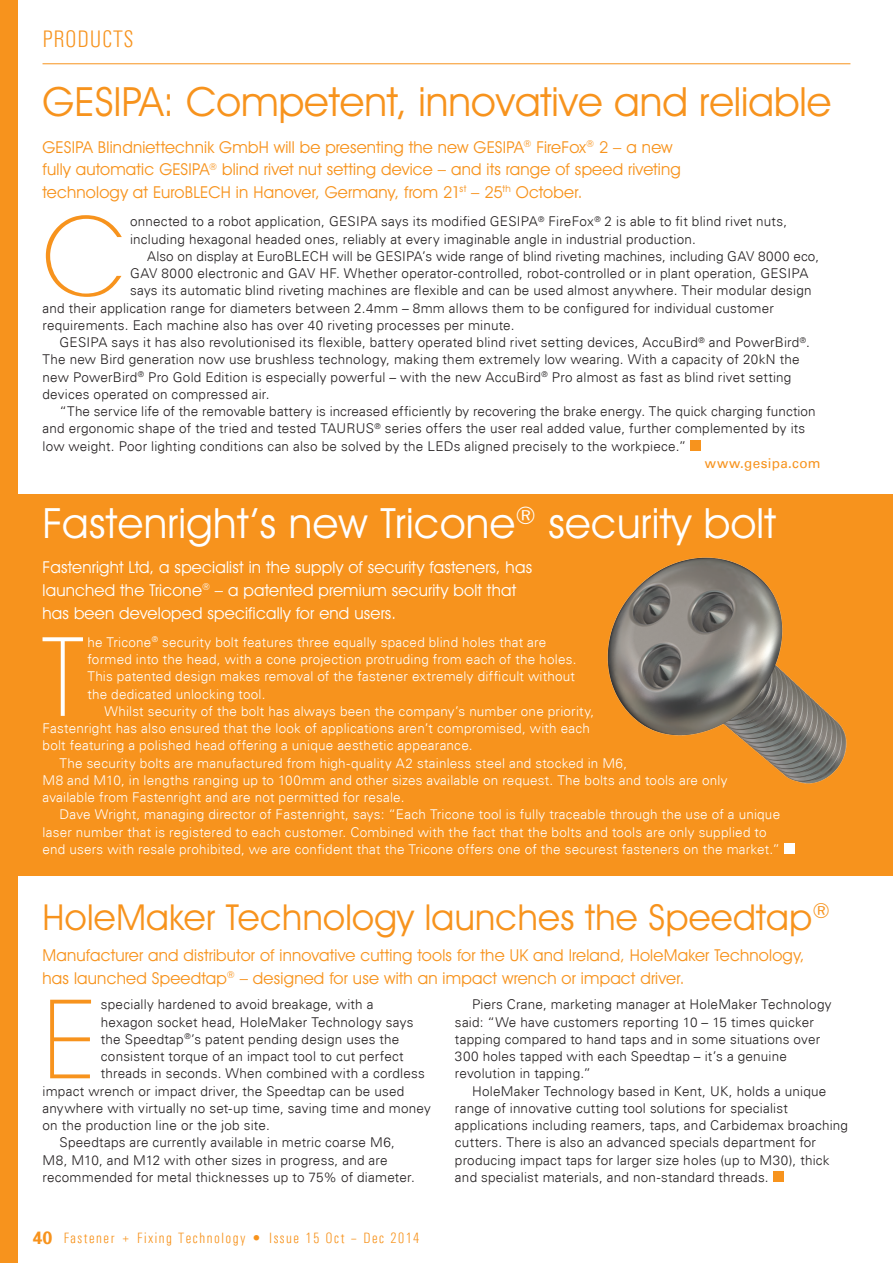
<style>
.page{position:relative;width:893px;height:1263px;background:#fff}
.page>*{position:absolute;margin:0;border:0;box-sizing:border-box;transform-origin:0 0}
.t1{font:200 110.55px "Avant Garde IT Cby BT";color:#f7931d}
.t2{font:200 110.55px "Avant Garde IT Cby BT";color:#fff}
.t3{font:42px "Avant Garde IT Cby BT";letter-spacing:.01em;color:#fff}
.t4{font:40.5px "Avant Garde IT Cby BT";color:#f7931d}
.t5{font:36px "Avant Garde IT Cby BT";letter-spacing:.01em;color:#f7931d}
.t6{font:300 condensed 24px "Univers";letter-spacing:.03em;color:#f7931d}
.t7{font:700 18px "Univers 65";color:#f7931d}
.t8{font:16.5px/22.5px "Avant Garde IT Cby BT";letter-spacing:.015em;color:#f7931d}
.t9{font:16.5px/22.5px "Avant Garde IT Cby BT";letter-spacing:.015em;color:#fff}
.t10{font:300 condensed 15px "Univers";letter-spacing:.1em;color:#f7931d}
.t11{font:300 13.5px/17.2px "Univers";letter-spacing:.015em;color:#231f20}
.t12{font:300 13.5px/17.2px "Univers";letter-spacing:.015em;color:#fff}
.t13{font:13.5px "Univers";letter-spacing:.025em;color:#f7931d}
</style>
<div class="page">
<div style="left:0;top:0;width:17px;height:1263px;background:#f7931d"></div>
<div style="left:690px;top:440px;width:11px;height:11px;background:#f7931d"></div>
<div style="left:773px;top:1171px;width:10px;height:11px;background:#f7931d"></div>
<hr style="left:43px;top:63px;width:807px;height:1px;background:#f7931d">
<div style="left:0;top:494px;width:893px;height:381px;background:#f7931d"></div>
<div style="left:784px;top:843px;width:11px;height:11px;background:#fff"></div>
<img style="left:607px;top:557px;width:240px;height:227px">
<h3 class="t6" style="left:43px;top:25px;width:93px">PRODUCTS</h3>
<h3 class="t4" style="left:43px;top:77px;width:790px">GESIPA: Competent, innovative and reliable</h3>
<p class="t8" style="left:43px;top:136px;width:640px">GESIPA Blindniettechnik GmbH will be presenting the new GESIPA<sup>®</sup> FireFox<sup>®</sup> 2 – a new fully automatic GESIPA<sup>®</sup> blind rivet nut setting device – and its range of speed riveting technology at EuroBLECH in Hanover, Germany, from 21<sup>st</sup> – 25<sup>th</sup> October.</p>
<h1 class="t1" style="left:43px;top:189px;width:85px">C</h1>
<p class="t11" style="left:130px;top:213px;width:658px">onnected to a robot application, GESIPA says its modified GESIPA<sup>®</sup> FireFox<sup>®</sup> 2 is able to fit blind rivet nuts, including hexagonal headed ones, reliably at every imaginable angle in industrial production.</p>
<p class="t11" style="left:147px;top:247px;width:674px">Also on display at EuroBLECH will be GESIPA’s wide range of blind riveting machines, including GAV 8000 eco,</p>
<p class="t11" style="left:130px;top:265px;width:680px">GAV 8000 electronic and GAV HF. Whether operator-controlled, robot-controlled or in plant operation, GESIPA</p>
<p class="t11" style="left:130px;top:282px;width:683px">says its automatic blind riveting machines are flexible and can be used almost anywhere. Their modular design</p>
<p class="t11" style="left:43px;top:299px;width:733px">and their application range for diameters between 2.4mm – 8mm allows them to be configured for individual customer</p>
<p class="t11" style="left:43px;top:316px;width:474px">requirements. Each machine also has over 40 riveting processes per minute.</p>
<p class="t11" style="left:60px;top:334px;width:752px">GESIPA says it has also revolutionised its flexible, battery operated blind rivet setting devices, AccuBird<sup>®</sup> and PowerBird<sup>®</sup>.</p>
<p class="t11" style="left:43px;top:351px;width:758px">The new Bird generation now use brushless technology, making them extremely low wearing. With a capacity of 20kN the</p>
<p class="t11" style="left:43px;top:368px;width:750px">new PowerBird<sup>®</sup> Pro Gold Edition is especially powerful – with the new AccuBird<sup>®</sup> Pro almost as fast as blind rivet setting</p>
<p class="t11" style="left:43px;top:385px;width:229px">devices operated on compressed air.</p>
<p class="t11" style="left:60px;top:403px;width:758px">“The service life of the removable battery is increased efficiently by recovering the brake energy. The quick charging function</p>
<p class="t11" style="left:43px;top:420px;width:764px">and ergonomic shape of the tried and tested TAURUS<sup>®</sup> series offers the user real added value, further complemented by its</p>
<p class="t11" style="left:43px;top:437px;width:645px">low weight. Poor lighting conditions can also be solved by the LEDs aligned precisely to the workpiece.”</p>
<p class="t13" style="left:705px;top:455px;width:117px">www.gesipa.com</p>
<h2 class="t3" style="left:43px;top:497px;width:735px">Fastenright’s new Tricone<sup>®</sup> security bolt</h2>
<p class="t9" style="left:43px;top:556px;width:491px">Fastenright Ltd, a specialist in the supply of security fasteners, has launched the Tricone<sup>®</sup> – a patented premium security bolt that has been developed specifically for end users.</p>
<h1 class="t2" style="left:43px;top:609px;width:42px">T</h1>
<p class="t12" style="left:87px;top:633px;width:490px">he Tricone<sup>®</sup> security bolt features three equally spaced blind holes that are formed into the head, with a cone projection protruding from each of the holes.<br>This patented design makes removal of the fastener extremely difficult without the dedicated unlocking tool.</p>
<p class="t12" style="left:43px;top:702px;width:553px;text-indent:62px">Whilst security of the bolt has always been the company’s number one priority,<br>Fastenright has also ensured that the look of applications aren’t compromised, with each bolt featuring a polished head offering a unique aesthetic appearance.</p>
<p class="t12" style="left:43px;top:754px;width:686px;text-indent:17px">The security bolts are manufactured from high-quality A2 stainless steel and stocked in M6,<br>M8 and M10, in lengths ranging up to 100mm and other sizes available on request. The bolts and tools are only available from Fastenright and are not permitted for resale.</p>
<p class="t12" style="left:43px;top:806px;width:739px;text-indent:17px">Dave Wright, managing director of Fastenright, says: “Each Tricone tool is fully traceable through the use of a unique laser number that is registered to each customer. Combined with the fact that the bolts and tools are only supplied to end users with resale prohibited, we are confident that the Tricone offers one of the securest fasteners on the market.”</p>
<h3 class="t5" style="left:43px;top:895px;width:789px">HoleMaker Technology launches the Speedtap<sup>®</sup></h3>
<p class="t8" style="left:43px;top:944px;width:763px">Manufacturer and distributor of innovative cutting tools for the UK and Ireland, HoleMaker Technology, has launched Speedtap<sup>®</sup> – designed for use with an impact wrench or impact driver.</p>
<h1 class="t1" style="left:43px;top:972px;width:55px">E</h1>
<p class="t11" style="left:101px;top:996px;width:274px">specially hardened to avoid breakage, with a</p>
<p class="t11" style="left:101px;top:1013px;width:314px">hexagon socket head, HoleMaker Technology says</p>
<p class="t11" style="left:101px;top:1030px;width:300px">the Speedtap<sup>®</sup>’s patent pending design uses the</p>
<p class="t11" style="left:101px;top:1048px;width:304px">consistent torque of an impact tool to cut perfect</p>
<p class="t11" style="left:101px;top:1065px;width:325px">threads in seconds. When combined with a cordless</p>
<p class="t11" style="left:43px;top:1082px;width:363px">impact wrench or impact driver, the Speedtap can be used</p>
<p class="t11" style="left:43px;top:1099px;width:390px">anywhere with virtually no set-up time, saving time and money</p>
<p class="t11" style="left:43px;top:1117px;width:229px">on the production line or the job site.</p>
<p class="t11" style="left:60px;top:1134px;width:337px">Speedtaps are currently available in metric coarse M6,</p>
<p class="t11" style="left:43px;top:1151px;width:347px">M8, M10, and M12 with other sizes in progress, and are</p>
<p class="t11" style="left:43px;top:1168px;width:374px">recommended for metal thicknesses up to 75% of diameter.</p>
<h3 class="t7" style="left:33px;top:1226px;width:22px">40</h3>
<p class="t10" style="left:64px;top:1229px;width:357px">Fastener + Fixing Technology • Issue 15 Oct – Dec 2014</p>
<p class="t11" style="left:455px;top:996px;width:378px;text-indent:17px">Piers Crane, marketing manager at HoleMaker Technology said: “We have customers reporting 10 – 15 times quicker tapping compared to hand taps and in some situations over 300 holes tapped with each Speedtap – it’s a genuine revolution in tapping.”</p>
<p class="t11" style="left:455px;top:1082px;width:395px;text-indent:17px">HoleMaker Technology based in Kent, UK, holds a unique range of innovative cutting tool solutions for specialist applications including reamers, taps, and Carbidemax broaching cutters. There is also an advanced specials department for producing impact taps for larger size holes (up to M30), thick and specialist materials, and non-standard threads.</p>
</div>
